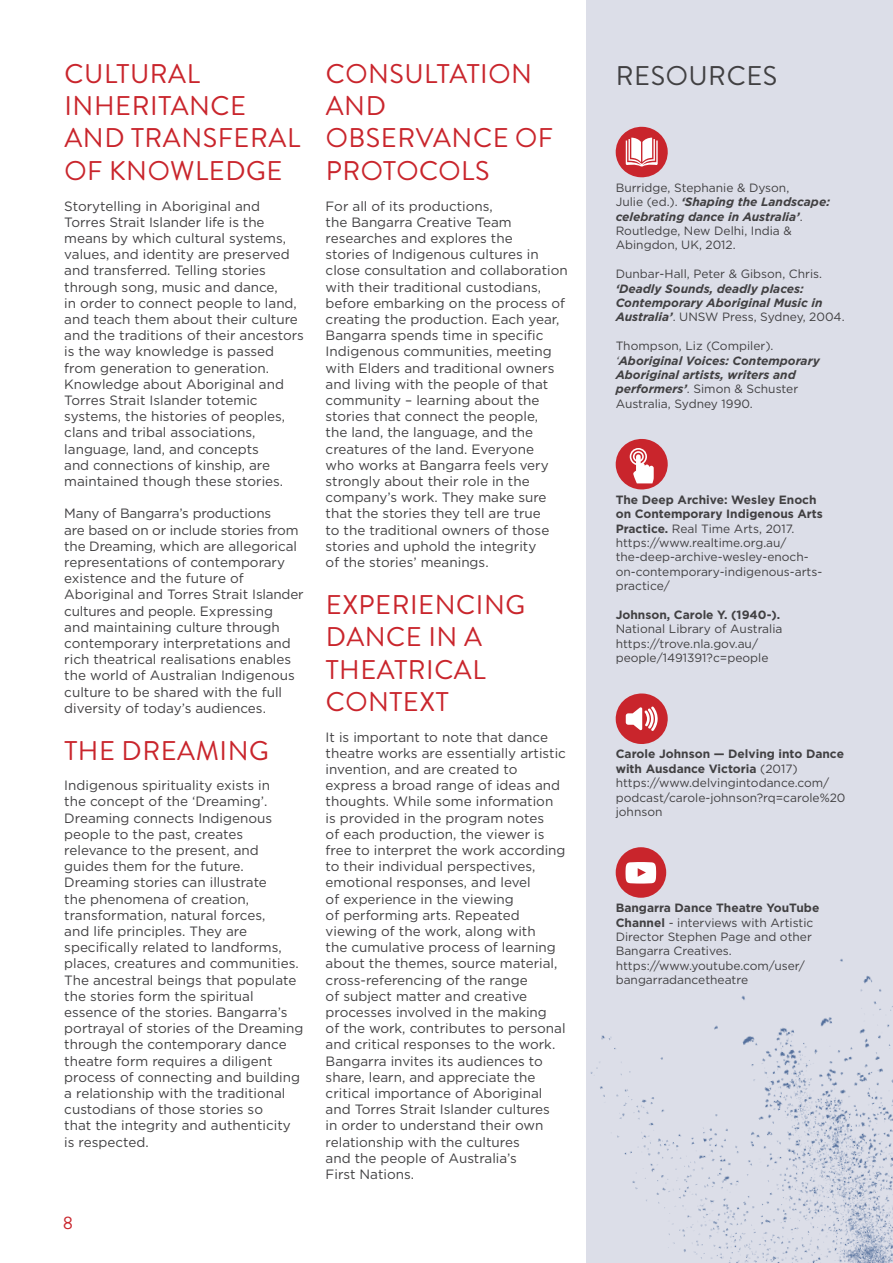
<style>
.page{position:relative;width:893px;height:1263px;background:#fff}
.page>*{position:absolute;margin:0;border:0;box-sizing:border-box;transform-origin:0 0}
.t1{font:27px/32.4px "Brandon Grotesque";letter-spacing:.02em;color:#c9252c}
.t2{font:27px "Brandon Grotesque";letter-spacing:.02em;color:#414042}
.t3{font:18px "Brandon Grotesque";color:#c9252c}
.t4{font:13.5px/16.2px "Gotham";color:#414042}
.t5{font:12px/14.4px "Gotham";color:#414042}
.t6{font:italic 700 12px/14.4px "Gotham";color:#414042}
.t7{font:700 12px "Gotham";color:#414042}
.s1{font-weight:700;font-style:italic}
.s2{font-weight:400;font-style:normal}
.s3{font-weight:400}
.s4{font-weight:700}
</style>
<div class="page">
<div style="left:587px;top:0;width:306px;height:1263px;background:#dcdee8"></div>
<img style="left:590px;top:869px;width:303px;height:394px">
<svg style="left:615px;top:126px;width:53px;height:52px"></svg>
<svg style="left:615px;top:439px;width:53px;height:51px"></svg>
<svg style="left:615px;top:693px;width:53px;height:51px"></svg>
<svg style="left:616px;top:847px;width:50px;height:51px"></svg>
<h1 class="t1" style="left:64px;top:58px;width:237px">CULTURAL<br>INHERITANCE<br>AND TRANSFERAL<br>OF KNOWLEDGE</h1>
<p class="t4" style="left:64px;top:197px;width:241px">Storytelling in Aboriginal and<br>Torres Strait Islander life is the means by which cultural systems, values, and identity are preserved and transferred. Telling stories through song, music and dance,<br>in order to connect people to land, and teach them about their culture and the traditions of their ancestors is the way knowledge is passed from generation to generation.<br>Knowledge about Aboriginal and<br>Torres Strait Islander totemic systems, the histories of peoples, clans and tribal associations, language, land, and concepts<br>and connections of kinship, are maintained though these stories.</p>
<p class="t4" style="left:64px;top:505px;width:241px">Many of Bangarra’s productions<br>are based on or include stories from the Dreaming, which are allegorical representations of contemporary existence and the future of Aboriginal and Torres Strait Islander cultures and people. Expressing<br>and maintaining culture through contemporary interpretations and rich theatrical realisations enables the world of Australian Indigenous culture to be shared with the full diversity of today’s audiences.</p>
<h1 class="t1" style="left:64px;top:734px;width:206px">THE DREAMING</h1>
<p class="t4" style="left:64px;top:777px;width:241px">Indigenous spirituality exists in<br>the concept of the ‘Dreaming’.<br>Dreaming connects Indigenous people to the past, creates relevance to the present, and guides them for the future.<br>Dreaming stories can illustrate<br>the phenomena of creation, transformation, natural forces,<br>and life principles. They are specifically related to landforms, places, creatures and communities.<br>The ancestral beings that populate the stories form the spiritual essence of the stories. Bangarra’s portrayal of stories of the Dreaming through the contemporary dance theatre form requires a diligent process of connecting and building a relationship with the traditional custodians of those stories so<br>that the integrity and authenticity is respected.</p>
<h2 class="t3" style="left:63px;top:1211px;width:12px">8</h2>
<h1 class="t1" style="left:326px;top:58px;width:229px">CONSULTATION<br>AND<br>OBSERVANCE OF<br>PROTOCOLS</h1>
<p class="t4" style="left:326px;top:197px;width:244px">For all of its productions,<br>the Bangarra Creative Team researches and explores the<br>stories of Indigenous cultures in close consultation and collaboration with their traditional custodians, before embarking on the process of creating the production. Each year,<br>Bangarra spends time in specific<br>Indigenous communities, meeting with Elders and traditional owners and living with the people of that community – learning about the stories that connect the people,<br>the land, the language, and the creatures of the land. Everyone<br>who works at Bangarra feels very strongly about their role in the company’s work. They make sure that the stories they tell are true<br>to the traditional owners of those stories and uphold the integrity<br>of the stories’ meanings.</p>
<h1 class="t1" style="left:326px;top:589px;width:201px">EXPERIENCING<br>DANCE IN A<br>THEATRICAL<br>CONTEXT</h1>
<p class="t4" style="left:326px;top:728px;width:242px">It is important to note that dance theatre works are essentially artistic invention, and are created to express a broad range of ideas and thoughts. While some information is provided in the program notes<br>of each production, the viewer is free to interpret the work according to their individual perspectives, emotional responses, and level<br>of experience in the viewing<br>of performing arts. Repeated viewing of the work, along with<br>the cumulative process of learning about the themes, source material, cross-referencing of the range<br>of subject matter and creative processes involved in the making<br>of the work, contributes to personal and critical responses to the work.<br>Bangarra invites its audiences to share, learn, and appreciate the critical importance of Aboriginal and Torres Strait Islander cultures<br>in order to understand their own relationship with the cultures<br>and the people of Australia’s<br>First Nations.</p>
<h1 class="t2" style="left:616px;top:57px;width:163px">RESOURCES</h1>
<p class="t5" style="left:616px;top:180px;width:216px">Burridge, Stephanie &amp; Dyson,<br>Julie (ed.). <span class="s1">‘Shaping the Landscape: celebrating dance in Australia’</span>.<br>Routledge, New Delhi, India &amp;<br>Abingdon, UK, 2012.</p>
<p class="t5" style="left:616px;top:266px;width:208px">Dunbar-Hall, Peter &amp; Gibson, Chris.</p>
<p class="t6" style="left:616px;top:281px;width:230px">‘Deadly Sounds, deadly places:<br>Contemporary Aboriginal Music in<br>Australia’<span class="s2">. UNSW Press, Sydney, 2004.</span></p>
<p class="t6" style="left:616px;top:339px;width:206px"><span class="s2">Thompson, Liz (Compiler). </span><span class="s3">‘</span>Aboriginal Voices: Contemporary<br>Aboriginal artists, writers and performers’<span class="s2">. Simon &amp; Schuster<br>Australia, Sydney 1990.</span></p>
<p class="t5" style="left:616px;top:492px;width:209px"><span class="s4">The Deep Archive: Wesley Enoch on Contemporary Indigenous Arts<br>Practice.</span> Real Time Arts, 2017. https://www.realtime.org.au/ the-deep-archive-wesley-enoch&shy;on-contemporary-indigenous-arts&shy;practice/</p>
<p class="t7" style="left:616px;top:607px;width:166px">Johnson, Carole Y. (1940-).</p>
<p class="t5" style="left:616px;top:622px;width:168px">National Library of Australia https://trove.nla.gov.au/ people/1491391?c=people</p>
<p class="t5" style="left:616px;top:747px;width:231px"><span class="s4">Carole Johnson — Delving into Dance with Ausdance Victoria</span> (2017) https://www.delvingintodance.com/ podcast/carole-johnson?rq=carole%20 johnson</p>
<p class="t5" style="left:616px;top:900px;width:205px"><span class="s4">Bangarra Dance Theatre YouTube<br>Channel</span> - interviews with Artistic<br>Director Stephen Page and other<br>Bangarra Creatives. https://www.youtube.com/user/ bangarradancetheatre</p>
</div>
